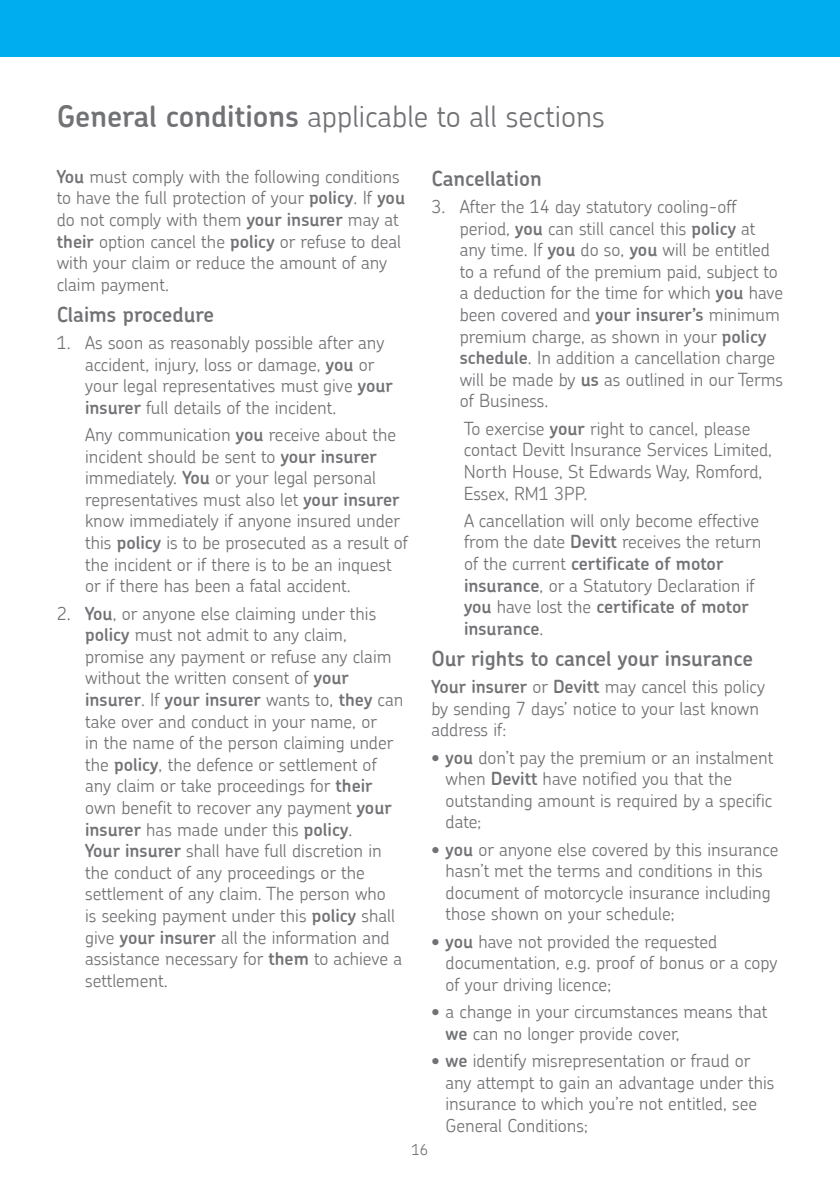
<style>
.page{position:relative;width:840px;height:1191px;background:#fff}
.page>*{position:absolute;margin:0;border:0;box-sizing:border-box;transform-origin:0 0}
.t1{font:300 30px "Chevin";color:#717275}
.t2{font:600 21px "Chevin";color:#717275}
.t3{font:300 18px/21.6px "Chevin";color:#717275}
.t4{font:300 15px "Chevin";color:#717275}
.s1{font-weight:600}
</style>
<div class="page">
<div style="left:0;top:0;width:839px;height:57px;background:#00aeef"></div>
<hr style="left:839px;top:0;width:1px;height:57px;background:#00aeef">
<p class="t1" style="left:57px;top:97px;width:549px"><span class="s1">General conditions</span> applicable to all sections</p>
<p class="t3" style="left:57px;top:165px;width:349px"><span class="s1">You</span> must comply with the following conditions to have the full protection of your <span class="s1">policy</span>. If <span class="s1">you </span>do not comply with them <span class="s1">your insurer</span> may at <span class="s1">their</span> option cancel the <span class="s1">policy</span> or refuse to deal with your claim or reduce the amount of any claim payment.</p>
<p class="t2" style="left:57px;top:300px;width:159px">Claims procedure</p>
<p class="t3" style="left:85px;top:331px;width:309px;text-indent:-28px">1. As soon as reasonably possible after any accident, injury, loss or damage, <span class="s1">you</span> or your legal representatives must give <span class="s1">your insurer</span> full details of the incident.</p>
<p class="t3" style="left:85px;top:423px;width:324px">Any communication <span class="s1">you</span> receive about the incident should be sent to <span class="s1">your insurer </span>immediately. <span class="s1">You</span> or your legal personal representatives must also let <span class="s1">your insurer </span>know immediately if anyone insured under this <span class="s1">policy</span> is to be prosecuted as a result of the incident or if there is to be an inquest or if there has been a fatal accident.</p>
<p class="t3" style="left:85px;top:602px;width:319px;text-indent:-28px">2. <span class="s1">You</span>, or anyone else claiming under this <span class="s1">policy</span> must not admit to any claim, promise any payment or refuse any claim without the written consent of <span class="s1">your insurer</span>. If <span class="s1">your insurer</span> wants to, <span class="s1">they</span> can take over and conduct in your name, or<br>in the name of the person claiming under the <span class="s1">policy</span>, the defence or settlement of any claim or take proceedings for <span class="s1">their </span>own benefit to recover any payment <span class="s1">your insurer</span> has made under this <span class="s1">policy</span>.<br><span class="s1">Your insurer</span> shall have full discretion in the conduct of any proceedings or the settlement of any claim. The person who<br>is seeking payment under this <span class="s1">policy</span> shall give <span class="s1">your insurer</span> all the information and assistance necessary for <span class="s1">them</span> to achieve a settlement.</p>
<p class="t2" style="left:431px;top:164px;width:112px">Cancellation</p>
<p class="t3" style="left:459px;top:195px;width:325px;text-indent:-28px">3. After the 14 day statutory cooling-off period, <span class="s1">you</span> can still cancel this <span class="s1">policy</span> at any time. If <span class="s1">you</span> do so, <span class="s1">you</span> will be entitled to a refund of the premium paid, subject to a deduction for the time for which <span class="s1">you</span> have been covered and <span class="s1">your insurer’s</span> minimum premium charge, as shown in your <span class="s1">policy schedule</span>. In addition a cancellation charge will be made by <span class="s1">us</span> as outlined in our Terms of Business.</p>
<p class="t3" style="left:463px;top:417px;width:310px">To exercise <span class="s1">your</span> right to cancel, please contact Devitt Insurance Services Limited, North House, St Edwards Way, Romford, Essex, RM1 3PP.</p>
<p class="t3" style="left:463px;top:509px;width:299px">A cancellation will only become effective from the date <span class="s1">Devitt</span> receives the return of the current <span class="s1">certificate of motor insurance</span>, or a Statutory Declaration if <span class="s1">you</span> have lost the <span class="s1">certificate of motor insurance</span>.</p>
<p class="t2" style="left:431px;top:644px;width:323px">Our rights to cancel your insurance</p>
<p class="t3" style="left:431px;top:675px;width:335px"><span class="s1">Your insurer</span> or <span class="s1">Devitt</span> may cancel this policy by sending 7 days’ notice to your last known address if:</p>
<p class="t3" style="left:445px;top:746px;width:329px;text-indent:-14px">• <span class="s1">you</span> don’t pay the premium or an instalment when <span class="s1">Devitt</span> have notified you that the outstanding amount is required by a specific date;</p>
<p class="t3" style="left:445px;top:838px;width:334px;text-indent:-14px">• <span class="s1">you</span> or anyone else covered by this insurance hasn’t met the terms and conditions in this document of motorcycle insurance including those shown on your schedule;</p>
<p class="t3" style="left:445px;top:930px;width:333px;text-indent:-14px">• <span class="s1">you</span> have not provided the requested documentation, e.g. proof of bonus or a copy of your driving licence;</p>
<p class="t3" style="left:445px;top:1000px;width:323px;text-indent:-14px">• a change in your circumstances means that <span class="s1">we</span> can no longer provide cover,</p>
<p class="t3" style="left:445px;top:1049px;width:330px;text-indent:-14px">• <span class="s1">we</span> identify misrepresentation or fraud or any attempt to gain an advantage under this insurance to which you’re not entitled, see General Conditions;</p>
<p class="t4" style="left:411px;top:1140px;width:18px">16</p>
</div>
